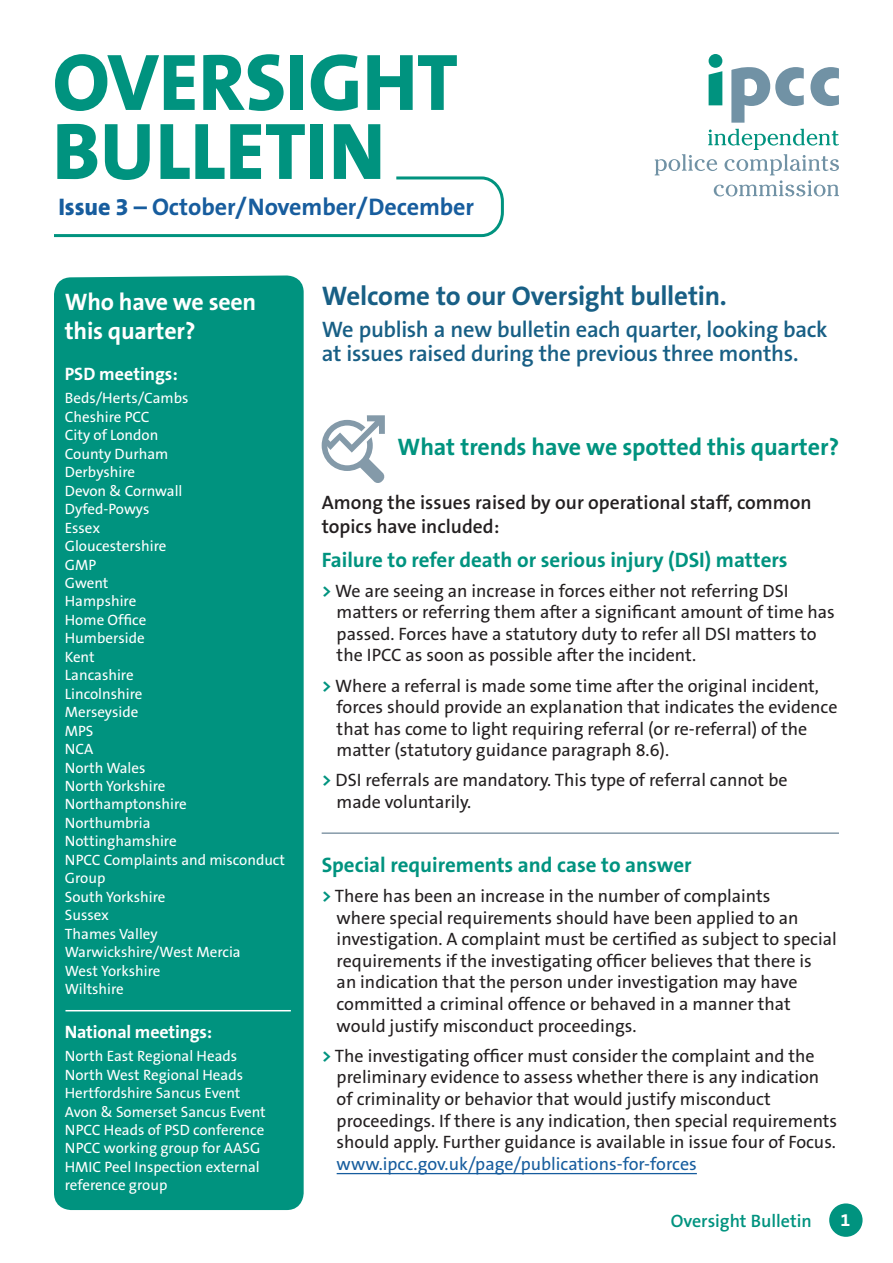
<style>
.page{position:relative;width:893px;height:1263px;background:#fff}
.page>*{position:absolute;margin:0;border:0;box-sizing:border-box;transform-origin:0 0}
.t1{font:800 81px/69px "The Sans B8";color:#00937f}
.t2{font:700 27px "The Sans B7";letter-spacing:-.01em;color:#185f85}
.t3{font:700 24.15px "The Sans B7";letter-spacing:-.005em;color:#175d9e}
.t4{font:700 24px "The Sans B7";letter-spacing:-.005em;color:#00937f}
.t5{font:700 24px/28.8px "The Sans B7";letter-spacing:-.01em;color:#fff}
.t6{font:600 22.5px/24px "The Sans B6";letter-spacing:-.015em;color:#185f85}
.t7{font:700 21px "The Sans B7";color:#00937f}
.t8{font:600 19.5px/23.4px "The Sans B6";color:#231f20}
.t9{font:18px/21.6px "The Sans B5 Plain";color:#231f20}
.t10{font:18px "The Sans B5 Plain";color:#175d9e}
.t11{font:700 18px "The Sans B7";letter-spacing:-.01em;color:#fff}
.t12{font:600 18px "The Sans B6";color:#00937f}
.t13{font:15px/18.5px "The Sans B5 Plain";color:#fff}
.s1{font-family:"The Sans B8";font-weight:800}
.s2{font-family:"The Sans B7";font-weight:700;color:#00937f}
</style>
<div class="page">
<div style="left:54px;top:275px;width:250px;height:935px;background:#00937f"></div>
<svg style="left:709px;top:71px;width:13px;height:34px"></svg>
<div style="left:709px;top:54px;width:13px;height:14px;background:#00937f;border-radius:50%"></div>
<svg style="left:810px;top:67px;width:29px;height:39px"></svg>
<svg style="left:731px;top:67px;width:73px;height:56px"></svg>
<svg style="left:655px;top:129px;width:184px;height:67px"></svg>
<hr style="left:322px;top:832px;width:517px;height:2px;background:#859aa9">
<svg style="left:321px;top:415px;width:64px;height:68px"></svg>
<hr style="left:65px;top:1010px;width:226px;height:1px;background:#fff">
<div style="left:829px;top:1203px;width:33px;height:34px;background:#00937f;border-radius:50%"></div>
<hr style="left:337px;top:1173px;width:360px;height:1px;background:#175d9e">
<svg style="left:54px;top:176px;width:450px;height:62px"></svg>
<h1 class="t1" style="left:52px;top:51px;width:407px">OVERSIGHT<br>BULLETIN</h1>
<h3 class="t3" style="left:58px;top:193px;width:417px"><span class="s1">Issue 3</span> – October/November/December</h3>
<h3 class="t5" style="left:65px;top:289px;width:193px">Who have we seen this quarter?</h3>
<p class="t11" style="left:65px;top:365px;width:115px">PSD meetings:</p>
<p class="t13" style="left:65px;top:390px;width:222px">Beds/Herts/Cambs<br>Cheshire PCC<br>City of London<br>County Durham<br>Derbyshire<br>Devon &amp; Cornwall<br>Dyfed-Powys<br>Essex<br>Gloucestershire<br>GMP<br>Gwent<br>Hampshire<br>Home Office<br>Humberside<br>Kent<br>Lancashire<br>Lincolnshire<br>Merseyside<br>MPS<br>NCA<br>North Wales<br>North Yorkshire<br>Northamptonshire<br>Northumbria<br>Nottinghamshire<br>NPCC Complaints and misconduct<br>Group<br>South Yorkshire<br>Sussex<br>Thames Valley<br>Warwickshire/West Mercia<br>West Yorkshire<br>Wiltshire</p>
<p class="t11" style="left:65px;top:1023px;width:149px">National meetings:</p>
<p class="t13" style="left:65px;top:1047px;width:202px">North East Regional Heads<br>North West Regional Heads<br>Hertfordshire Sancus Event<br>Avon &amp; Somerset Sancus Event<br>NPCC Heads of PSD conference<br>NPCC working group for AASG<br>HMIC Peel Inspection external reference group</p>
<h2 class="t2" style="left:322px;top:281px;width:407px">Welcome to our Oversight bulletin.</h2>
<p class="t6" style="left:322px;top:318px;width:507px">We publish a new bulletin each quarter, looking back at issues raised during the previous three months.</p>
<h3 class="t4" style="left:398px;top:434px;width:443px">What trends have we spotted this quarter?</h3>
<p class="t8" style="left:322px;top:492px;width:492px">Among the issues raised by our operational staff, common topics have included:</p>
<p class="t7" style="left:322px;top:548px;width:468px">Failure to refer death or serious injury (DSI) matters</p>
<p class="t9" style="left:337px;top:580px;width:500px;text-indent:-15px"><span class="s2">&gt;</span> We are seeing an increase in forces either not referring DSI matters or referring them after a significant amount of time has passed. Forces have a statutory duty to refer all DSI matters to the IPCC as soon as possible after the incident.</p>
<p class="t9" style="left:337px;top:675px;width:502px;text-indent:-15px"><span class="s2">&gt;</span> Where a referral is made some time after the original incident, forces should provide an explanation that indicates the evidence that has come to light requiring referral (or re-referral) of the matter (statutory guidance paragraph 8.6).</p>
<p class="t9" style="left:337px;top:770px;width:453px;text-indent:-15px"><span class="s2">&gt;</span> DSI referrals are mandatory. This type of referral cannot be made voluntarily.</p>
<p class="t7" style="left:322px;top:853px;width:371px">Special requirements and case to answer</p>
<p class="t9" style="left:337px;top:886px;width:502px;text-indent:-15px"><span class="s2">&gt;</span> There has been an increase in the number of complaints<br>where special requirements should have been applied to an investigation. A complaint must be certified as subject to special requirements if the investigating officer believes that there is<br>an indication that the person under investigation may have committed a criminal offence or behaved in a manner that would justify misconduct proceedings.</p>
<p class="t9" style="left:337px;top:1045px;width:502px;text-indent:-15px"><span class="s2">&gt;</span> The investigating officer must consider the complaint and the preliminary evidence to assess whether there is any indication of criminality or behavior that would justify misconduct proceedings. If there is any indication, then special requirements should apply. Further guidance is available in issue four of Focus.</p>
<p class="t10" style="left:337px;top:1154px;width:362px">www.ipcc.gov.uk/page/publications-for-forces</p>
<p class="t12" style="left:671px;top:1211px;width:143px">Oversight Bulletin</p>
<p class="t11" style="left:840px;top:1210px;width:11px">1</p>
</div>
